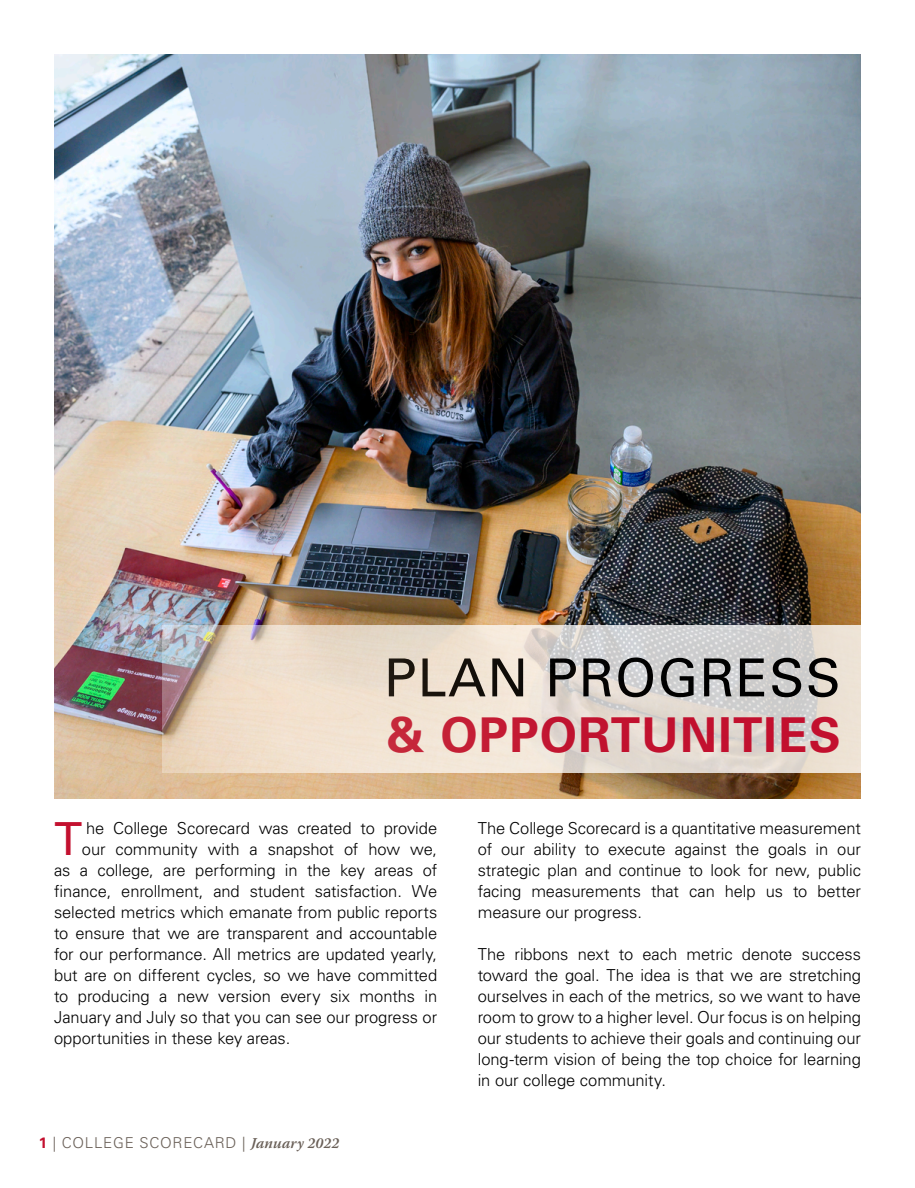
<style>
.page{position:relative;width:915px;height:1188px;background:#fff}
.page>*{position:absolute;margin:0;border:0;box-sizing:border-box;transform-origin:0 0}
.t1{font:52.5px "Univers LT Std";letter-spacing:.025em;color:#000}
.t2{font:700 48px "Univers LT Std";letter-spacing:.025em;color:#c3102f}
.President_s_Message{font:45.6px "Univers LT Std";color:#c3102f}
.President_s_Message-2{font:300 16.5px/21px "Univers LT Std";letter-spacing:-.005em;color:#000;text-align:justify}
.t3{font:300 15px "Univers LT Std";letter-spacing:.05em;color:#6a6058}
.s1{font-weight:700;color:#c3102f}
.s2{font-family:"Warnock Pro";font-weight:600;font-style:italic}
</style>
<div class="page">
<img style="left:54px;top:54px;width:807px;height:744px">
<svg style="left:163px;top:625px;width:698px;height:147px;background:#e3d8ce"></svg>
<h1 class="t1" style="left:384px;top:647px;width:458px">PLAN PROGRESS</h1>
<h2 class="t2" style="left:387px;top:707px;width:455px">&amp; OPPORTUNITIES</h2>
<p class="President_s_Message" style="left:54px;top:812px;width:29px">T</p>
<p class="President_s_Message-2" style="left:86px;top:818px;width:353px">he College Scorecard was created to provide</p>
<p class="President_s_Message-2" style="left:82px;top:839px;width:357px">our community with a snapshot of how we,</p>
<p class="President_s_Message-2" style="left:54px;top:860px;width:384px">as a college, are performing in the key areas of</p>
<p class="President_s_Message-2" style="left:54px;top:881px;width:385px">finance, enrollment, and student satisfaction. We</p>
<p class="President_s_Message-2" style="left:54px;top:902px;width:385px">selected metrics which emanate from public reports</p>
<p class="President_s_Message-2" style="left:54px;top:923px;width:385px">to ensure that we are transparent and accountable</p>
<p class="President_s_Message-2" style="left:54px;top:944px;width:384px">for our performance. All metrics are updated yearly,</p>
<p class="President_s_Message-2" style="left:54px;top:965px;width:385px">but are on different cycles, so we have committed</p>
<p class="President_s_Message-2" style="left:54px;top:986px;width:385px">to producing a new version every six months in</p>
<p class="President_s_Message-2" style="left:54px;top:1007px;width:385px">January and July so that you can see our progress or</p>
<p class="President_s_Message-2" style="left:54px;top:1028px;width:238px">opportunities in these key areas.</p>
<p class="t3" style="left:39px;top:1133px;width:302px"><span class="s1">1</span> | COLLEGE SCORECARD | <span class="s2">January 2022</span></p>
<p class="President_s_Message-2" style="left:478px;top:818px;width:385px">The College Scorecard is a quantitative measurement of our ability to execute against the goals in our strategic plan and continue to look for new, public facing measurements that can help us to better measure our progress.</p>
<p class="President_s_Message-2" style="left:478px;top:943px;width:385px">The ribbons next to each metric denote success toward the goal. The idea is that we are stretching ourselves in each of the metrics, so we want to have room to grow to a higher level. Our focus is on helping our students to achieve their goals and continuing our long-term vision of being the top choice for learning in our college community.</p>
</div>
